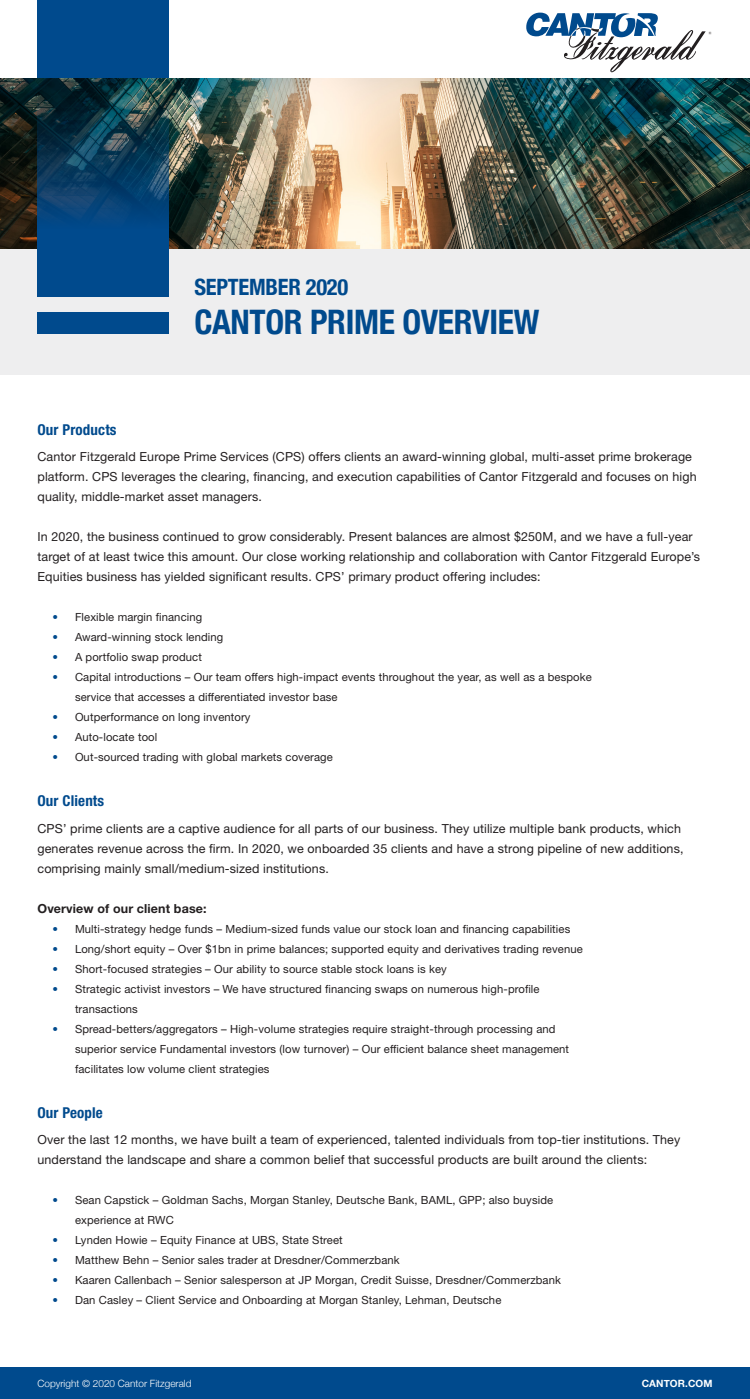
<style>
.page{position:relative;width:750px;height:1399px;background:#fff}
.page>*{position:absolute;margin:0;border:0;box-sizing:border-box;transform-origin:0 0}
.t1{font:700 condensed 33.75px "Helvetica Neue";letter-spacing:-.01em;color:#004a8d}
.t2{font:700 condensed 22.5px "Helvetica Neue";letter-spacing:-.01em;color:#004a8d}
.Bullets_Title{font:700 condensed 15px "Helvetica Neue LT Std";letter-spacing:.01em;color:#004a8d}
.Body{font:12.5px/20px "Helvetica Neue LT Std";letter-spacing:.01em;color:#231f20}
.Body-2{font:700 12.5px "Helvetica Neue LT Std";letter-spacing:.01em;color:#231f20}
.t3{font:11.25px/20px "Helvetica Neue LT Std";letter-spacing:.01em;color:#231f20}
.t4{font:300 10px "Helvetica Neue";color:#fff}
.t5{font:700 10px "Helvetica Neue";letter-spacing:.01em;color:#fff}
.s1{color:#004a8d}
</style>
<div class="page">
<div style="left:0;top:1367px;width:750px;height:31px;background:#004a8d"></div>
<svg style="left:526px;top:13px;width:186px;height:60px"></svg>
<div style="left:38px;top:0;width:131px;height:79px;background:#004a8d"></div>
<div style="left:0;top:248px;width:750px;height:126px;background:#eeeeef"></div>
<img style="left:0;top:79px;width:750px;height:169px">
<div style="left:38px;top:312px;width:131px;height:21px;background:#004a8d"></div>
<div style="left:38px;top:248px;width:131px;height:49px;background:#004a8d"></div>
<svg style="left:38px;top:97px;width:131px;height:151px;background:#0c3f64"></svg>
<p class="t2" style="left:194px;top:268px;width:155px">SEPTEMBER 2020</p>
<p class="t1" style="left:194px;top:293px;width:347px">CANTOR PRIME OVERVIEW</p>
<p class="Bullets_Title" style="left:38px;top:421px;width:81px">Our Products</p>
<p class="Body" style="left:38px;top:447px;width:661px">Cantor Fitzgerald Europe Prime Services (CPS) offers clients an award-winning global, multi-asset prime brokerage platform. CPS leverages the clearing, financing, and execution capabilities of Cantor Fitzgerald and focuses on high quality, middle-market asset managers.</p>
<p class="Body" style="left:38px;top:527px;width:664px">In 2020, the business continued to grow considerably. Present balances are almost $250M, and we have a full-year target of at least twice this amount. Our close working relationship and collaboration with Cantor Fitzgerald Europe’s<br>Equities business has yielded significant results. CPS’ primary product offering includes:</p>
<p class="t3" style="left:52px;top:607px;width:151px"><span class="s1">•</span> Flexible margin financing</p>
<p class="t3" style="left:52px;top:627px;width:172px"><span class="s1">•</span> Award-winning stock lending</p>
<p class="t3" style="left:52px;top:647px;width:151px"><span class="s1">•</span> A portfolio swap product</p>
<p class="t3" style="left:75px;top:667px;width:518px;text-indent:-22px"><span class="s1">•</span> Capital introductions – Our team offers high-impact events throughout the year, as well as a bespoke service that accesses a differentiated investor base</p>
<p class="t3" style="left:52px;top:707px;width:200px"><span class="s1">•</span> Outperformance on long inventory</p>
<p class="t3" style="left:52px;top:727px;width:106px"><span class="s1">•</span> Auto-locate tool</p>
<p class="t3" style="left:52px;top:747px;width:282px"><span class="s1">•</span> Out-sourced trading with global markets coverage</p>
<p class="Bullets_Title" style="left:38px;top:792px;width:68px">Our Clients</p>
<p class="Body" style="left:38px;top:818px;width:648px">CPS’ prime clients are a captive audience for all parts of our business. They utilize multiple bank products, which generates revenue across the firm. In 2020, we onboarded 35 clients and have a strong pipeline of new additions, comprising mainly small/medium-sized institutions.</p>
<p class="Body-2" style="left:38px;top:900px;width:171px">Overview of our client base:</p>
<p class="t3" style="left:52px;top:918px;width:519px"><span class="s1">•</span> Multi-strategy hedge funds – Medium-sized funds value our stock loan and financing capabilities</p>
<p class="t3" style="left:52px;top:938px;width:532px"><span class="s1">•</span> Long/short equity – Over $1bn in prime balances; supported equity and derivatives trading revenue</p>
<p class="t3" style="left:52px;top:958px;width:396px"><span class="s1">•</span> Short-focused strategies – Our ability to source stable stock loans is key</p>
<p class="t3" style="left:75px;top:978px;width:466px;text-indent:-22px"><span class="s1">•</span> Strategic activist investors – We have structured financing swaps on numerous high-profile transactions</p>
<p class="t3" style="left:75px;top:1018px;width:496px;text-indent:-22px"><span class="s1">•</span> Spread-betters/aggregators – High-volume strategies require straight-through processing and superior service Fundamental investors (low turnover) – Our efficient balance sheet management facilitates low volume client strategies</p>
<p class="Bullets_Title" style="left:38px;top:1103px;width:67px">Our People</p>
<p class="Body" style="left:38px;top:1129px;width:644px">Over the last 12 months, we have built a team of experienced, talented individuals from top-tier institutions. They understand the landscape and share a common belief that successful products are built around the clients:</p>
<p class="t3" style="left:75px;top:1190px;width:480px;text-indent:-22px"><span class="s1">•</span> Sean Capstick – Goldman Sachs, Morgan Stanley, Deutsche Bank, BAML, GPP; also buyside experience at RWC</p>
<p class="t3" style="left:52px;top:1230px;width:292px"><span class="s1">•</span> Lynden Howie – Equity Finance at UBS, State Street</p>
<p class="t3" style="left:52px;top:1250px;width:349px"><span class="s1">•</span> Matthew Behn – Senior sales trader at Dresdner/Commerzbank</p>
<p class="t3" style="left:52px;top:1270px;width:510px"><span class="s1">•</span> Kaaren Callenbach – Senior salesperson at JP Morgan, Credit Suisse, Dresdner/Commerzbank</p>
<p class="t3" style="left:52px;top:1290px;width:450px"><span class="s1">•</span> Dan Casley – Client Service and Onboarding at Morgan Stanley, Lehman, Deutsche</p>
<p class="t4" style="left:38px;top:1375px;width:155px">Copyright © 2020 Cantor Fitzgerald</p>
<p class="t5" style="left:642px;top:1375px;width:72px">CANTOR.COM</p>
</div>
